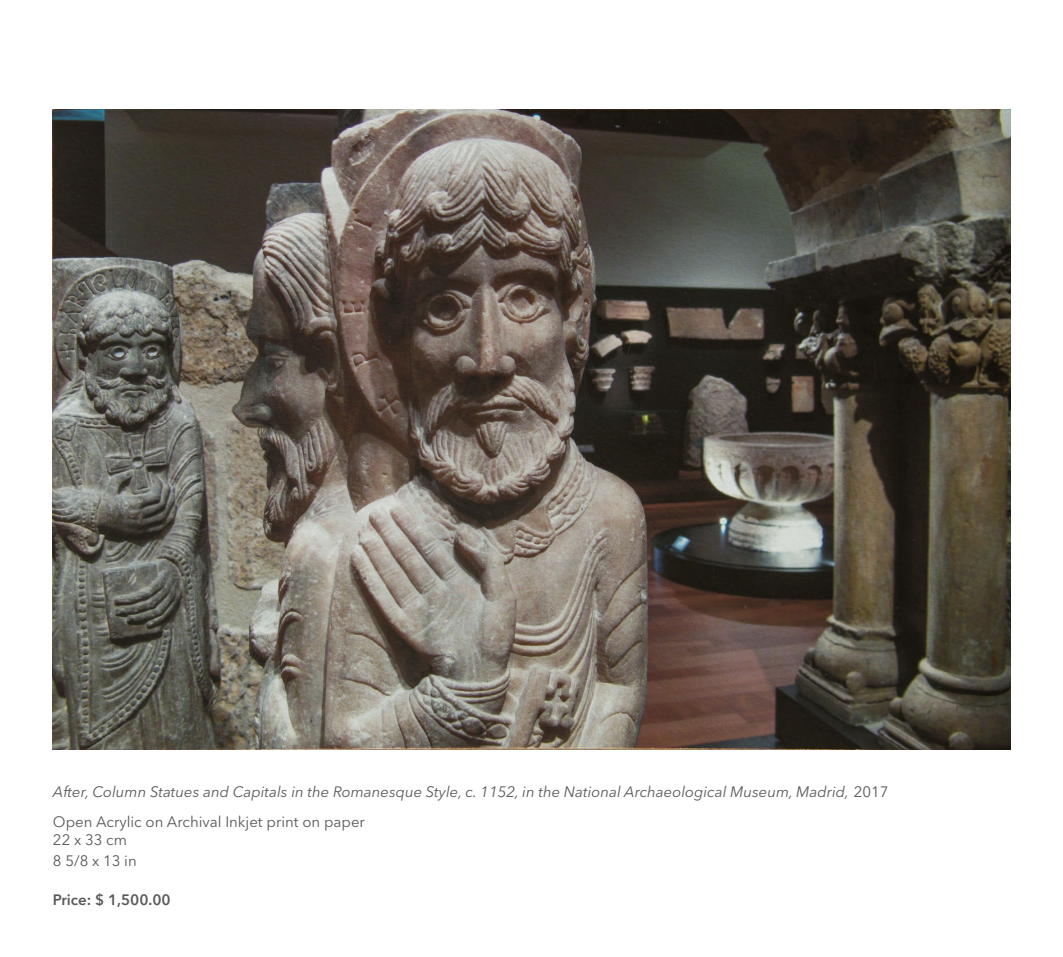
<style>
.page{position:relative;width:1063px;height:957px;background:#fff}
.page>*{position:absolute;margin:0;border:0;box-sizing:border-box;transform-origin:0 0}
.t1{font:italic 15px/30px "Avenir Next LT Pro";color:#58595b}
.t2{font:15px/21px "Avenir Next LT Pro";color:#58595b}
.t3{font:600 15px "Avenir Next LT Pro";color:#58595b}
.s1{font-style:normal}
</style>
<div class="page">
<img style="left:53px;top:110px;width:958px;height:640px">
<p class="t1" style="left:53px;top:777px;width:837px">After, Column Statues and Capitals in the Romanesque Style, c. 1152, in the National Archaeological Museum, Madrid, <span class="s1">2017<br>Open Acrylic on Archival Inkjet print on paper</span></p>
<p class="t2" style="left:53px;top:829px;width:85px">22 x 33 cm<br>8 5/8 x 13 in</p>
<p class="t3" style="left:53px;top:891px;width:119px">Price: $ 1,500.00</p>
</div>
